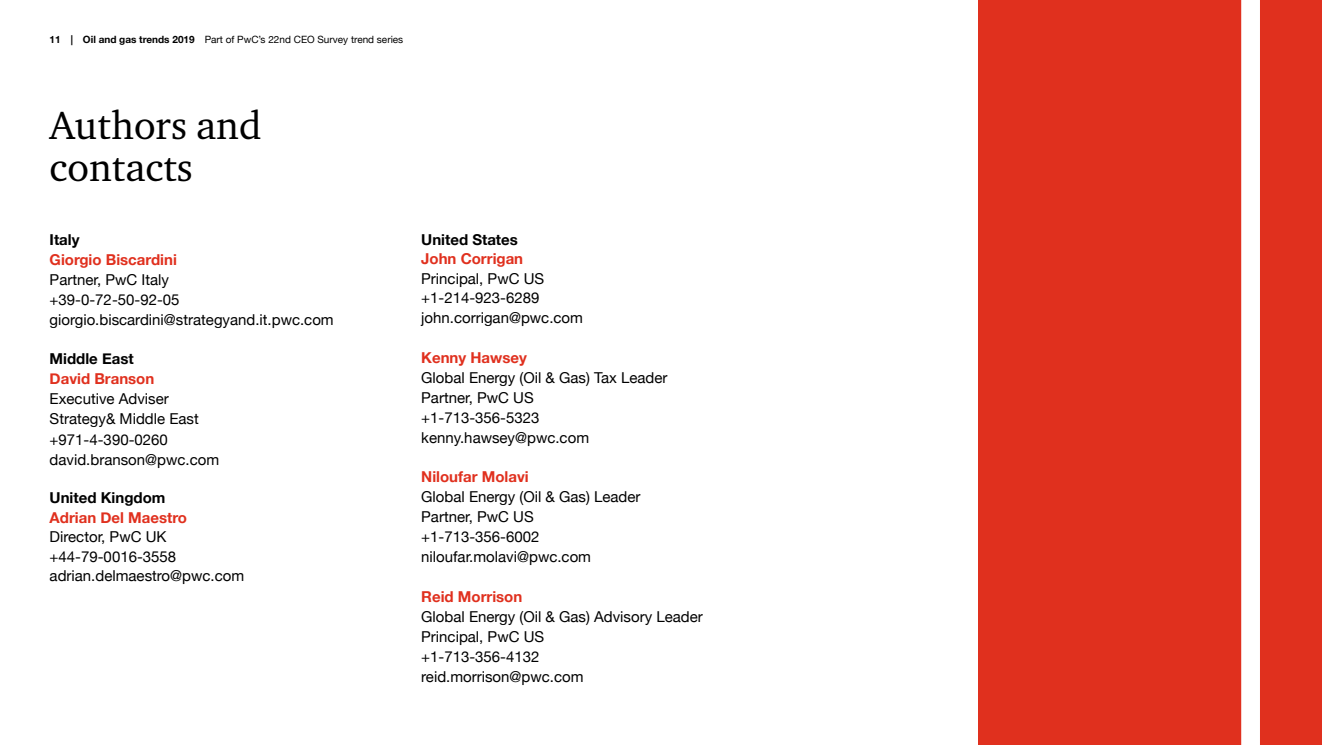
<style>
.page{position:relative;width:1322px;height:745px;background:#fff}
.page>*{position:absolute;margin:0;border:0;box-sizing:border-box;transform-origin:0 0}
.t1{font:40px/42.5px "Charter ITC";color:#000}
.t2{font:15px/20px "Helvetica Neue";color:#000}
.t3{font:700 15px "Helvetica Neue";color:#e0301e}
.t4{font:700 15px "Helvetica Neue";color:#000}
.t5{font:10px "Helvetica Neue";color:#000}
.s1{font-weight:700}
</style>
<div class="page">
<div style="left:978px;top:0;width:344px;height:744px;background:#e0301e"></div>
<div style="left:1241px;top:0;width:19px;height:744px;background:#fff"></div>
<p class="t5" style="left:50px;top:32px;width:355px"><span class="s1">11 | Oil and gas trends 2019</span> Part of PwC’s 22nd CEO Survey trend series</p>
<h1 class="t1" style="left:50px;top:103px;width:214px">Authors and contacts</h1>
<p class="t4" style="left:50px;top:227px;width:31px">Italy</p>
<p class="t3" style="left:50px;top:247px;width:129px">Giorgio Biscardini</p>
<p class="t2" style="left:50px;top:270px;width:286px">Partner, PwC Italy<br>+39-0-72-50-92-05 giorgio.biscardini@strategyand.it.pwc.com</p>
<p class="t4" style="left:50px;top:347px;width:86px">Middle East</p>
<p class="t3" style="left:50px;top:367px;width:106px">David Branson</p>
<p class="t2" style="left:50px;top:390px;width:171px">Executive Adviser<br>Strategy&amp; Middle East +971-4-390-0260 david.branson@pwc.com</p>
<p class="t4" style="left:50px;top:486px;width:117px">United Kingdom</p>
<p class="t3" style="left:50px;top:505px;width:139px">Adrian Del Maestro</p>
<p class="t2" style="left:50px;top:527px;width:196px;line-height:19.5px">Director, PwC UK +44-79-0016-3558 adrian.delmaestro@pwc.com</p>
<p class="t4" style="left:421px;top:227px;width:98px">United States</p>
<p class="t3" style="left:421px;top:247px;width:103px">John Corrigan</p>
<p class="t2" style="left:421px;top:269px;width:163px">Principal, PwC US +1-214-923-6289 john.corrigan@pwc.com</p>
<p class="t3" style="left:421px;top:345px;width:107px">Kenny Hawsey</p>
<p class="t2" style="left:421px;top:368px;width:248px">Global Energy (Oil &amp; Gas) Tax Leader<br>Partner, PwC US<br>+1-713-356-5323 kenny.hawsey@pwc.com</p>
<p class="t3" style="left:421px;top:465px;width:109px">Niloufar Molavi</p>
<p class="t2" style="left:421px;top:487px;width:221px">Global Energy (Oil &amp; Gas) Leader<br>Partner, PwC US +1-713-356-6002 niloufar.molavi@pwc.com</p>
<p class="t3" style="left:421px;top:584px;width:103px">Reid Morrison</p>
<p class="t2" style="left:421px;top:607px;width:283px">Global Energy (Oil &amp; Gas) Advisory Leader<br>Principal, PwC US<br>+1-713-356-4132 reid.morrison@pwc.com</p>
</div>
